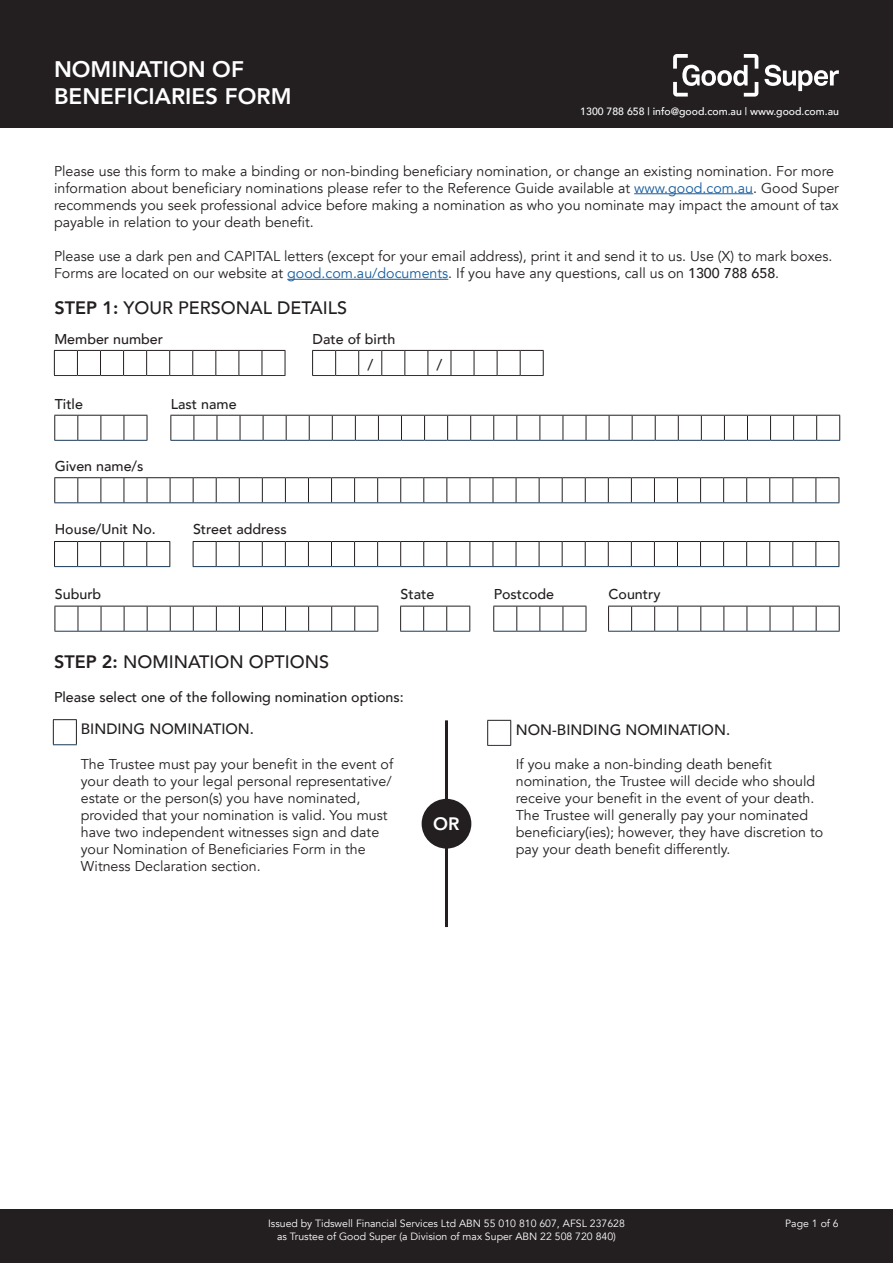
<style>
.page{position:relative;width:893px;height:1263px;background:#fff}
.page>*{position:absolute;margin:0;border:0;box-sizing:border-box;transform-origin:0 0}
.t1{font:800 22.5px/27px "Avenir";color:#fff}
.t2{font:500 18px "Avenir";color:#231f20}
.t3{font:800 18px "Avenir";color:#fff}
.t4{font:500 15px "Avenir";color:#231f20}
.t5{font:14.25px/17.1px "Avenir";color:#231f20}
.t6{font:500 14.25px "Avenir";color:#231f20}
.t7{font:10.5px/12.6px "Avenir";color:#fff;text-align:center}
.t8{font:500 10.5px "Avenir";color:#fff}
.s1{color:#175d9e}
.s2{font-weight:500}
.s3{font-weight:800}
</style>
<div class="page">
<div style="left:0;top:1209px;width:893px;height:54px;background:#231f20"></div>
<div style="left:0;top:0;width:893px;height:128px;background:#231f20"></div>
<svg style="left:673px;top:54px;width:166px;height:43px"></svg>
<hr style="left:445px;top:720px;width:3px;height:207px;background:#231f20">
<hr style="left:634px;top:193px;width:119px;height:1px;background:#175d9e">
<hr style="left:287px;top:279px;width:161px;height:1px;background:#175d9e">
<svg style="left:54px;top:350px;width:232px;height:26px"></svg>
<svg style="left:312px;top:350px;width:232px;height:26px"></svg>
<svg style="left:54px;top:415px;width:94px;height:26px"></svg>
<svg style="left:170px;top:415px;width:670px;height:26px"></svg>
<svg style="left:54px;top:477px;width:786px;height:26px"></svg>
<svg style="left:54px;top:541px;width:116px;height:26px"></svg>
<svg style="left:193px;top:541px;width:647px;height:26px"></svg>
<svg style="left:55px;top:606px;width:323px;height:26px"></svg>
<svg style="left:400px;top:606px;width:70px;height:26px"></svg>
<svg style="left:493px;top:606px;width:94px;height:26px"></svg>
<svg style="left:608px;top:606px;width:232px;height:26px"></svg>
<svg style="left:487px;top:720px;width:24px;height:26px"></svg>
<svg style="left:53px;top:719px;width:24px;height:26px"></svg>
<div style="left:422px;top:799px;width:49px;height:49px;background:#231f20;border-radius:50%"></div>
<h1 class="t1" style="left:54px;top:55px;width:239px">NOMINATION OF<br>BENEFICIARIES FORM</h1>
<p class="t8" style="left:580px;top:102px;width:260px">1300 788 658 | info@good.com.au | www.good.com.au</p>
<p class="t5" style="left:54px;top:162px;width:786px">Please use this form to make a binding or non-binding beneficiary nomination, or change an existing nomination. For more information about beneficiary nominations please refer to the Reference Guide available at <span class="s1">www.good.com.au</span>. Good Super recommends you seek professional advice before making a nomination as who you nominate may impact the amount of tax payable in relation to your death benefit.</p>
<p class="t5" style="left:54px;top:248px;width:780px">Please use a dark pen and CAPITAL letters (except for your email address), print it and send it to us. Use (X) to mark boxes.<br>Forms are located on our website at <span class="s1">good.com.au/documents</span>. If you have any questions, call us on <span class="s2">1300 788 658</span>.</p>
<p class="t2" style="left:54px;top:292px;width:294px"><span class="s3">STEP 1:</span> YOUR PERSONAL DETAILS</p>
<p class="t6" style="left:54px;top:327px;width:110px">Member number</p>
<p class="t4" style="left:367px;top:352px;width:7px">/</p>
<p class="t4" style="left:437px;top:352px;width:7px">/</p>
<p class="t6" style="left:313px;top:327px;width:84px">Date of birth</p>
<p class="t6" style="left:55px;top:391px;width:30px">Title</p>
<p class="t6" style="left:171px;top:391px;width:67px">Last name</p>
<p class="t6" style="left:55px;top:454px;width:90px">Given name/s</p>
<p class="t6" style="left:55px;top:517px;width:103px">House/Unit No.</p>
<p class="t6" style="left:193px;top:517px;width:95px">Street address</p>
<p class="t6" style="left:55px;top:582px;width:48px">Suburb</p>
<p class="t6" style="left:401px;top:582px;width:35px">State</p>
<p class="t6" style="left:494px;top:582px;width:62px">Postcode</p>
<p class="t6" style="left:608px;top:582px;width:54px">Country</p>
<p class="t2" style="left:54px;top:646px;width:277px"><span class="s3">STEP 2:</span> NOMINATION OPTIONS</p>
<p class="t6" style="left:54px;top:685px;width:351px">Please select one of the following nomination options:</p>
<p class="t4" style="left:81px;top:716px;width:175px">BINDING NOMINATION.</p>
<p class="t5" style="left:81px;top:755px;width:314px">The Trustee must pay your benefit in the event of your death to your legal personal representative/ estate or the person(s) you have nominated, provided that your nomination is valid. You must have two independent witnesses sign and date your Nomination of Beneficiaries Form in the Witness Declaration section.</p>
<p class="t3" style="left:433px;top:810px;width:28px">OR</p>
<p class="t4" style="left:516px;top:716px;width:216px">NON-BINDING NOMINATION.</p>
<p class="t5" style="left:516px;top:755px;width:309px">If you make a non-binding death benefit nomination, the Trustee will decide who should receive your benefit in the event of your death.<br>The Trustee will generally pay your nominated beneficiary(ies); however, they have discretion to pay your death benefit differently.</p>
<p class="t7" style="left:268px;top:1217px;width:358px">Issued by Tidswell Financial Services Ltd ABN 55 010 810 607, AFSL 237628 as Trustee of Good Super (a Division of max Super ABN 22 508 720 840)</p>
<p class="t7" style="left:785px;top:1217px;width:55px">Page 1 of 6</p>
</div>
